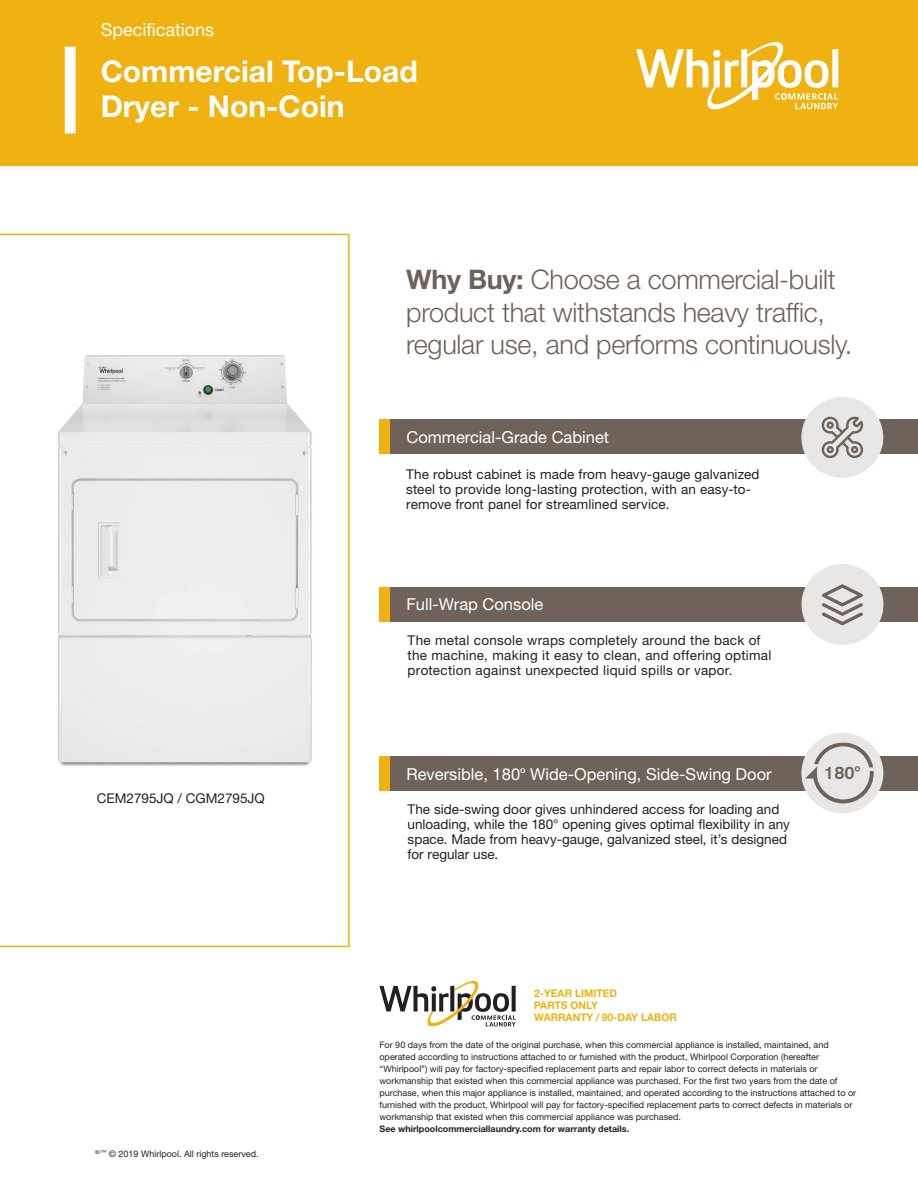
<style>
.page{position:relative;width:918px;height:1188px;background:#fff}
.page>*{position:absolute;margin:0;border:0;box-sizing:border-box;transform-origin:0 0}
.t1{font:700 30px/35.4px "Helvetica Neue LT Std";color:#fff}
.t2{font:300 27px/32.4px "Helvetica Neue LT Std";letter-spacing:-.01em;color:#6f6359}
.t3{font:18px "Helvetica Neue LT Std";color:#fff}
.t4{font:500 18px "Akzidenz Grotesk BE";color:#6f6359}
.t5{font:16.5px "Helvetica Neue LT Std";color:#fff}
.t6{font:13.5px/15px "Helvetica Neue LT Std";letter-spacing:.005em;color:#231f20}
.t7{font:700 10.5px/12px "Helvetica Neue LT Std";color:#efb211}
.t8{font:9px/12px "Helvetica Neue LT Std";color:#231f20}
.t9{font:700 9px "Helvetica Neue LT Std";color:#231f20}
.s1{font-weight:700}
.s2{font-family:"Akzidenz Grotesk BE"}
</style>
<div class="page">
<div style="left:0;top:0;width:918px;height:165px;background:#efb211"></div>
<svg style="left:636px;top:42px;width:202px;height:68px"></svg>
<svg style="left:0;top:234px;width:350px;height:713px"></svg>
<img style="left:57px;top:351px;width:255px;height:423px">
<div style="left:380px;top:420px;width:538px;height:34px;background:#6f6359"></div>
<div style="left:380px;top:587px;width:538px;height:35px;background:#6f6359"></div>
<div style="left:380px;top:756px;width:538px;height:34px;background:#6f6359"></div>
<div style="left:380px;top:587px;width:10px;height:35px;background:#efb211"></div>
<div style="left:380px;top:756px;width:10px;height:34px;background:#efb211"></div>
<div style="left:380px;top:420px;width:10px;height:34px;background:#efb211"></div>
<div style="left:801px;top:564px;width:82px;height:81px;background:#e9e7e5;border-radius:50%"></div>
<div style="left:65px;top:47px;width:10px;height:86px;background:#fff"></div>
<svg style="left:379px;top:981px;width:137px;height:46px"></svg>
<div style="left:801px;top:397px;width:82px;height:81px;background:#e9e7e5;border-radius:50%"></div>
<div style="left:801px;top:733px;width:82px;height:80px;background:#e9e7e5;border-radius:50%"></div>
<svg style="left:822px;top:584px;width:41px;height:41px"></svg>
<svg style="left:821px;top:416px;width:43px;height:43px"></svg>
<svg style="left:805px;top:742px;width:69px;height:61px"></svg>
<h3 class="t3" style="left:101px;top:18px;width:115px">Specifications</h3>
<h1 class="t1" style="left:101px;top:53px;width:319px">Commercial Top-Load<br>Dryer - Non-Coin</h1>
<h2 class="t2" style="left:406px;top:263px;width:448px"><span class="s1">Why Buy:</span> Choose a commercial-built product that withstands heavy traffic, regular use, and performs continuously.</h2>
<h3 class="t5" style="left:406px;top:427px;width:204px">Commercial-Grade Cabinet</h3>
<h3 class="t6" style="left:406px;top:466px;width:355px">The robust cabinet is made from heavy-gauge galvanized steel to provide long-lasting protection, with an easy-to&shy;remove front panel for streamlined service.</h3>
<h3 class="t5" style="left:406px;top:594px;width:138px">Full-Wrap Console</h3>
<h3 class="t6" style="left:97px;top:790px;width:170px">CEM2795JQ / CGM2795JQ</h3>
<p class="t8" style="left:95px;top:1147px;width:165px"><sup>®/™</sup> © 2019 Whirlpool. All rights reserved.</p>
<h3 class="t6" style="left:408px;top:633px;width:365px">The metal console wraps completely around the back of the machine, making it easy to clean, and offering optimal protection against unexpected liquid spills or vapor.</h3>
<h3 class="t5" style="left:406px;top:764px;width:367px">Reversible, 180<span class="s2">º</span> Wide-Opening, Side-Swing Door</h3>
<h3 class="t6" style="left:408px;top:802px;width:384px">The side-swing door gives unhindered access for loading and unloading, while the 180° opening gives optimal flexibility in any space. Made from heavy-gauge, galvanized steel, it’s designed for regular use.</h3>
<h3 class="t4" style="left:824px;top:762px;width:38px">180º</h3>
<p class="t7" style="left:534px;top:987px;width:144px">2-YEAR LIMITED<br>PARTS ONLY<br>WARRANTY / 90-DAY LABOR</p>
<p class="t8" style="left:380px;top:1039px;width:478px">For 90 days from the date of the original purchase, when this commercial appliance is installed, maintained, and operated according to instructions attached to or furnished with the product, Whirlpool Corporation (hereafter “Whirlpool”) will pay for factory-specified replacement parts and repair labor to correct defects in materials or workmanship that existed when this commercial appliance was purchased. For the first two years from the date of purchase, when this major appliance is installed, maintained, and operated according to the instructions attached to or furnished with the product, Whirlpool will pay for factory-specified replacement parts to correct defects in materials or workmanship that existed when this commercial appliance was purchased.</p>
<p class="t9" style="left:380px;top:1123px;width:251px">See whirlpoolcommerciallaundry.com for warranty details.</p>
</div>
